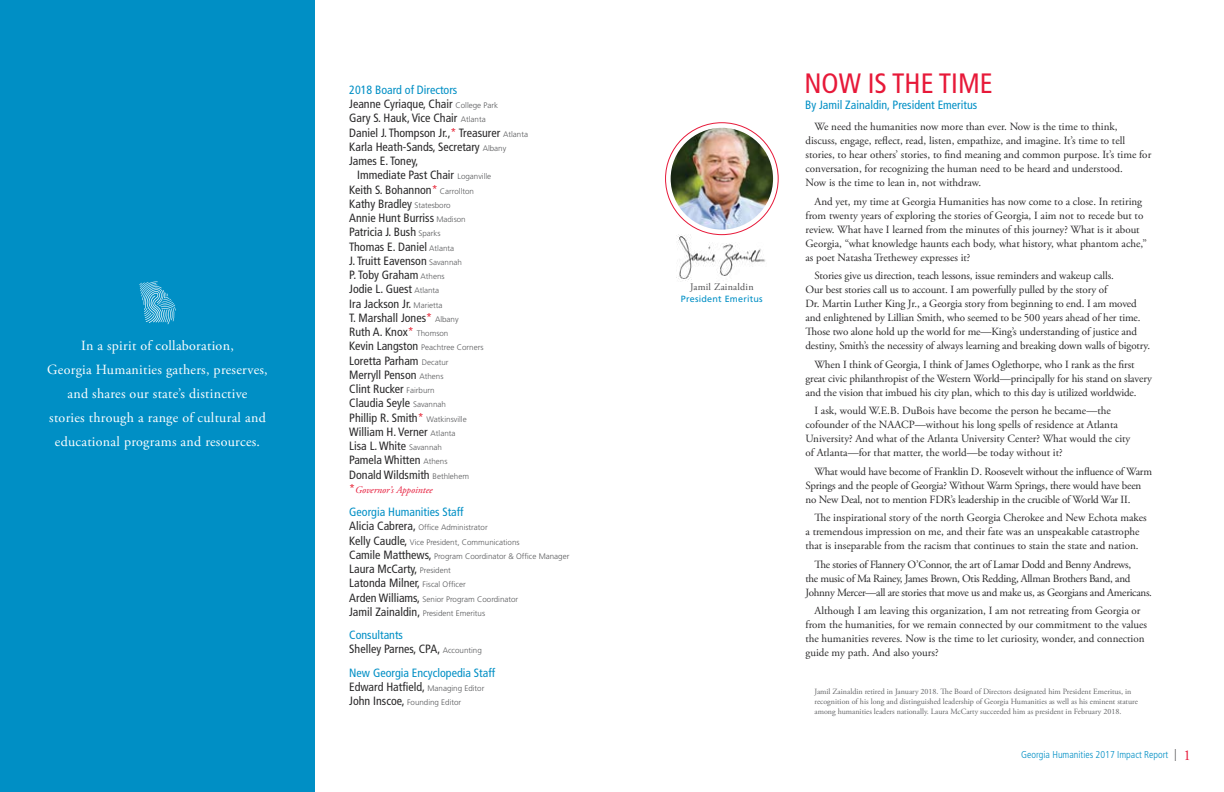
<style>
.page{position:relative;width:1224px;height:792px;background:#fff}
.page>*{position:absolute;margin:0;border:0;box-sizing:border-box;transform-origin:0 0}
.t1{font:condensed 28px "Frutiger";color:#e71939}
.t2{font:14px/24px "Adobe Garamond Pro";letter-spacing:.02em;color:#fff;text-align:center}
.t3{font:condensed 12px/14.2px "Frutiger";color:#292829}
.t4{font:condensed 12px/14.2px "Frutiger";color:#008fc5}
.t5{font:11px/14px "Adobe Garamond Pro";color:#292829}
.t6{font:11px/14px "Adobe Garamond Pro";letter-spacing:-.025em;color:#292829}
.t7{font:11px/14px "Adobe Garamond Pro";letter-spacing:-.02em;color:#292829}
.t8{font:300 condensed 10px "Frutiger";color:#008fc5}
.t9{font:italic 10px "Adobe Garamond Pro";color:#e71939}
.t10{font:10px "Adobe Garamond Pro";letter-spacing:.025em;color:#4d4d4f}
.t11{font:9px "Frutiger";letter-spacing:.025em;color:#008fc5}
.t12{font:8px/10px "Adobe Garamond Pro";color:#636466}
.t13{font:300 8px/14.3px "Frutiger";color:#58595b}
.s1{font-weight:300;font-stretch:normal;font-size:8px;color:#58595b}
.s2{color:#e82f3f}
.s3{font-weight:400;font-stretch:condensed;font-size:12px;color:#292829}
.s4{font-family:"Frutiger";font-style:normal;font-stretch:condensed;font-size:12px;color:#e82f3f}
.s5{color:#008fc5}
.s6{color:#292829}
.s7{font-size:12px;color:#414042}
.s8{font-family:"Adobe Garamond Pro";font-weight:400;font-stretch:normal;font-size:15px;color:#e71939}
</style>
<div class="page">
<img style="left:678px;top:235px;width:88px;height:46px">
<img style="left:671px;top:128px;width:102px;height:102px">
<div style="left:0;top:0;width:315px;height:792px;background:#008fc5"></div>
<svg style="left:139px;top:282px;width:37px;height:42px"></svg>
<p class="t2" style="left:47px;top:334px;width:222px">In a spirit of collaboration,<br>Georgia Humanities gathers, preserves, and shares our state’s distinctive<br>stories through a range of cultural and educational programs and resources.</p>
<p class="t4" style="left:349px;top:83px;width:110px">2018 Board of Directors</p>
<p class="t3" style="left:349px;top:97px;width:150px">Jeanne Cyriaque, Chair <span class="s1">College Park</span></p>
<p class="t3" style="left:349px;top:111px;width:138px">Gary S. Hauk, Vice Chair <span class="s1">Atlanta</span></p>
<p class="t3" style="left:349px;top:126px;width:180px">Daniel J. Thompson Jr.,<span class="s2">*</span> Treasurer <span class="s1">Atlanta</span></p>
<p class="t3" style="left:349px;top:140px;width:159px">Karla Heath-Sands, Secretary <span class="s1">Albany</span></p>
<p class="t3" style="left:349px;top:154px;width:70px">James E. Toney,</p>
<p class="t3" style="left:357px;top:168px;width:135px">Immediate Past Chair <span class="s1">Loganville</span></p>
<p class="t3" style="left:349px;top:183px;width:126px">Keith S. Bohannon<span class="s2">*</span> <span class="s1">Carrollton</span></p>
<p class="t3" style="left:349px;top:197px;width:103px">Kathy Bradley <span class="s1">Statesboro</span></p>
<p class="t3" style="left:349px;top:211px;width:118px">Annie Hunt Burriss <span class="s1">Madison</span></p>
<p class="t3" style="left:349px;top:225px;width:93px">Patricia J. Bush <span class="s1">Sparks</span></p>
<p class="t3" style="left:349px;top:240px;width:106px">Thomas E. Daniel <span class="s1">Atlanta</span></p>
<p class="t3" style="left:349px;top:254px;width:114px">J. Truitt Eavenson <span class="s1">Savannah</span></p>
<p class="t3" style="left:349px;top:268px;width:97px">P. Toby Graham <span class="s1">Athens</span></p>
<p class="t3" style="left:349px;top:282px;width:91px">Jodie L. Guest <span class="s1">Atlanta</span></p>
<p class="t3" style="left:349px;top:297px;width:95px">Ira Jackson Jr. <span class="s1">Marietta</span></p>
<p class="t3" style="left:349px;top:311px;width:111px">T. Marshall Jones<span class="s2">*</span> <span class="s1">Albany</span></p>
<p class="t3" style="left:349px;top:325px;width:101px">Ruth A. Knox<span class="s2">*</span> <span class="s1">Thomson</span></p>
<p class="t13" style="left:349px;top:341px;width:136px"><span class="s3">Kevin Langston</span> Peachtree Corners</p>
<p class="t3" style="left:349px;top:354px;width:121px">Loretta Parham <span class="s1">Decatur<br></span>Merryll Penson <span class="s1">Athens<br></span>Clint Rucker <span class="s1">Fairburn<br></span>Claudia Seyle <span class="s1">Savannah<br></span>Phillip R. Smith<span class="s2">*</span> <span class="s1">Watkinsville<br></span>William H. Verner <span class="s1">Atlanta<br></span>Lisa L. White <span class="s1">Savannah<br></span>Pamela Whitten <span class="s1">Athens<br></span>Donald Wildsmith <span class="s1">Bethlehem</span></p>
<p class="t9" style="left:349px;top:484px;width:85px"><span class="s4">*</span>Governor’s Appointee</p>
<p class="t4" style="left:349px;top:505px;width:116px">Georgia Humanities Staff</p>
<p class="t13" style="left:349px;top:521px;width:222px"><span class="s3">Alicia Cabrera,</span> Office Administrator<br><span class="s3">Kelly Caudle,</span> Vice President, Communications<br><span class="s3">Camile Matthews,</span> Program Coordinator &amp; Office Manager</p>
<p class="t3" style="left:349px;top:562px;width:118px">Laura McCarty, <span class="s1">President<br></span>Latonda Milner, <span class="s1">Fiscal Officer</span></p>
<p class="t13" style="left:349px;top:592px;width:171px"><span class="s3">Arden Williams,</span> Senior Program Coordinator<br><span class="s3">Jamil Zainaldin,</span> President Emeritus</p>
<p class="t3" style="left:349px;top:628px;width:134px"><span class="s5">Consultants<br></span>Shelley Parnes, CPA, <span class="s1">Accounting</span></p>
<p class="t4" style="left:349px;top:666px;width:147px">New Georgia Encyclopedia Staff<br><span class="s6">Edward Hatfield,</span> <span class="s1">Managing Editor</span></p>
<p class="t13" style="left:349px;top:695px;width:114px"><span class="s3">John Inscoe,</span> Founding Editor</p>
<p class="t10" style="left:690px;top:281px;width:65px">Jamil Zainaldin</p>
<p class="t11" style="left:681px;top:294px;width:83px">President Emeritus</p>
<h1 class="t1" style="left:804px;top:67px;width:190px">NOW IS THE TIME</h1>
<p class="t4" style="left:805px;top:98px;width:174px">By Jamil Zainaldin, President Emeritus</p>
<p class="t5" style="left:806px;top:120px;width:347px;text-indent:9px">We need the humanities now more than ever. Now is the time to think, discuss, engage, reflect, read, listen, empathize, and imagine. It’s time to tell stories, to hear others’ stories, to find meaning and common purpose. It’s time for conversation, for recognizing the human need to be heard and understood.<br>Now is the time to lean in, not withdraw.</p>
<p class="t5" style="left:806px;top:195px;width:343px;text-indent:9px">And yet, my time at Georgia Humanities has now come to a close. In retiring from twenty years of exploring the stories of Georgia, I aim not to recede but to review. What have I learned from the minutes of this journey? What is it about Georgia, “what knowledge haunts each body, what history, what phantom ache,” as poet Natasha Trethewey expresses it?</p>
<p class="t5" style="left:806px;top:269px;width:346px;text-indent:9px">Stories give us direction, teach lessons, issue reminders and wakeup calls.<br>Our best stories call us to account. I am powerfully pulled by the story of<br>Dr. Martin Luther King Jr., a Georgia story from beginning to end. I am moved and enlightened by Lillian Smith, who seemed to be 500 years ahead of her time.<br>Those two alone hold up the world for me—King’s understanding of justice and destiny, Smith’s the necessity of always learning and breaking down walls of bigotry.</p>
<p class="t5" style="left:806px;top:358px;width:348px;text-indent:9px">When I think of Georgia, I think of James Oglethorpe, who I rank as the first great civic philanthropist of the Western World—principally for his stand on slavery and the vision that imbued his city plan, which to this day is utilized worldwide.</p>
<p class="t5" style="left:806px;top:404px;width:326px;text-indent:9px">I ask, would W.E.B. DuBois have become the person he became—the cofounder of the NAACP—without his long spells of residence at Atlanta University? And what of the Atlanta University Center? What would the city of Atlanta—for that matter, the world—be today without it?</p>
<p class="t7" style="left:806px;top:465px;width:348px;text-indent:9px">What would have become of Franklin D. Roosevelt without the influence of Warm<br>Springs and the people of Georgia? Without Warm Springs, there would have been no New Deal, not to mention FDR’s leadership in the crucible of World War II.</p>
<p class="t5" style="left:806px;top:511px;width:343px;text-indent:9px">The inspirational story of the north Georgia Cherokee and New Echota makes a tremendous impression on me, and their fate was an unspeakable catastrophe that is inseparable from the racism that continues to stain the state and nation.</p>
<p class="t6" style="left:806px;top:558px;width:348px;text-indent:9px">The stories of Flannery O’Connor, the art of Lamar Dodd and Benny Andrews,<br>the music of Ma Rainey, James Brown, Otis Redding, Allman Brothers Band, and<br>Johnny Mercer—all are stories that move us and make us, as Georgians and Americans.</p>
<p class="t5" style="left:806px;top:604px;width:343px;text-indent:9px">Although I am leaving this organization, I am not retreating from Georgia or from the humanities, for we remain connected by our commitment to the values the humanities reveres. Now is the time to let curiosity, wonder, and connection guide my path. And also yours?</p>
<p class="t12" style="left:815px;top:687px;width:325px">Jamil Zainaldin retired in January 2018. The Board of Directors designated him President Emeritus, in recognition of his long and distinguished leadership of Georgia Humanities as well as his eminent stature among humanities leaders nationally. Laura McCarty succeeded him as president in February 2018.</p>
<p class="t8" style="left:1021px;top:749px;width:171px">Georgia Humanities 2017 Impact Report <span class="s7">|</span> <span class="s8">1</span></p>
</div>
